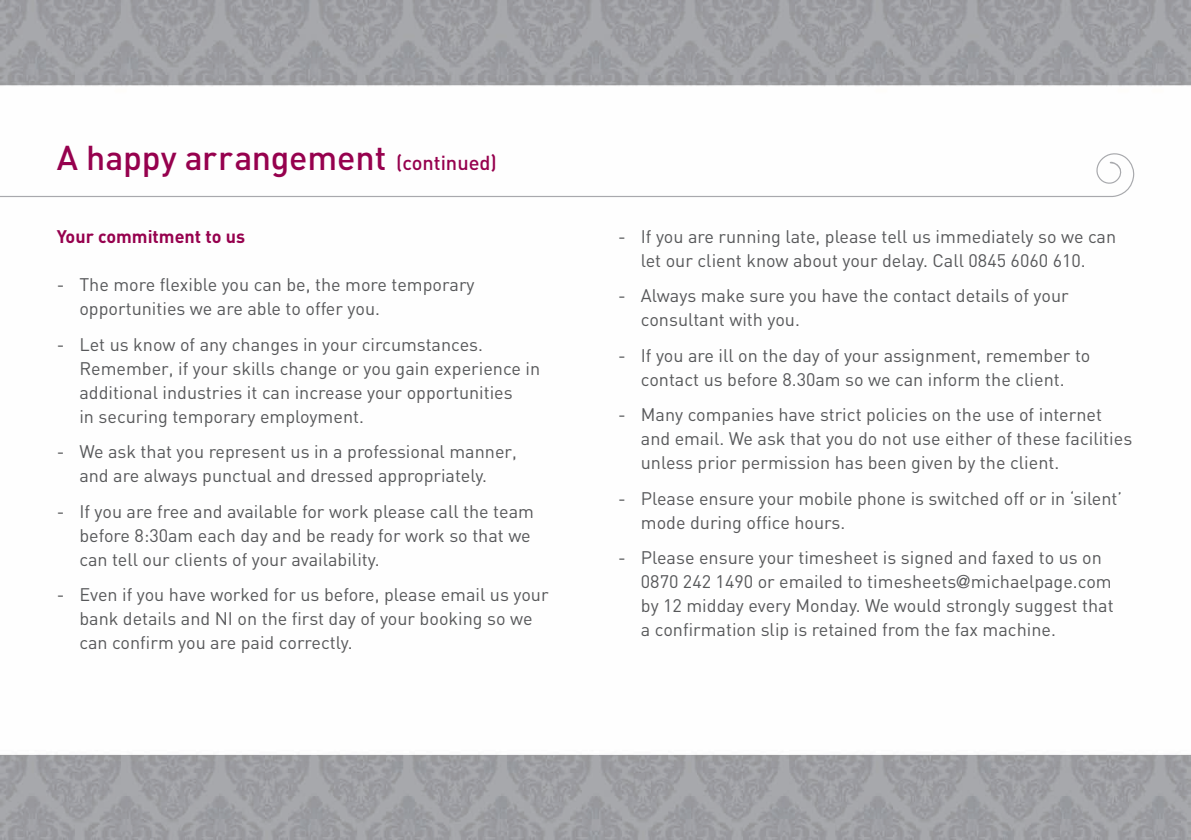
<style>
.page{position:relative;width:1191px;height:840px;background:#fff}
.page>*{position:absolute;margin:0;border:0;box-sizing:border-box;transform-origin:0 0}
.t1{font:500 34px "DIN";color:#96014e}
.t2{font:18px/24px "DIN";color:#57585a}
.t3{font:700 18px "DIN";color:#96014e}
.s1{font-size:20px}
.s2{font-family:"Helvetica Neue"}
</style>
<div class="page">
<img style="left:0;top:0;width:1190px;height:839px">
<svg style="left:0;top:152px;width:1134px;height:45px"></svg>
<svg style="left:1109px;top:161px;width:12px;height:14px"></svg>
<h1 class="t1" style="left:57px;top:136px;width:442px">A happy arrangement <span class="s1">(continued)</span></h1>
<p class="t3" style="left:57px;top:225px;width:190px">Your commitment to us</p>
<p class="t2" style="left:79px;top:272px;width:397px;text-indent:-23px">- The more flexible you can be, the more temporary opportunities we are able to offer you.</p>
<p class="t2" style="left:79px;top:332px;width:462px;text-indent:-23px">- Let us know of any changes in your circumstances.<br>Remember, if your skills change or you gain experience in additional industries it can increase your opportunities<br>in securing temporary employment.</p>
<p class="t2" style="left:57px;top:439px;width:462px;text-align:center">- We ask that you represent us in a professional manner, and are always punctual and dressed appropriately.</p>
<p class="t2" style="left:79px;top:498px;width:456px;text-indent:-23px">- If you are free and available for work please call the team before 8:30am each day and be ready for work so that we can tell our clients of your availability.</p>
<p class="t2" style="left:79px;top:582px;width:471px;text-indent:-23px">- Even if you have worked for us before, please email us your bank details and NI on the first day of your booking so we can confirm you are paid correctly.</p>
<p class="t2" style="left:618px;top:224px;width:499px;text-align:center">- If you are running late, please tell us immediately so we can let our client know about your delay. Call 0845 6060 610.</p>
<p class="t2" style="left:641px;top:283px;width:429px;text-indent:-23px">- Always make sure you have the contact details of your consultant with you.</p>
<p class="t2" style="left:618px;top:342px;width:474px;text-align:center">- If you are ill on the day of your assignment, remember to contact us before 8.30am so we can inform the client.</p>
<p class="t2" style="left:641px;top:402px;width:493px;text-indent:-23px">- Many companies have strict policies on the use of internet and email. We ask that you do not use either of these facilities unless prior permission has been given by the client.</p>
<p class="t2" style="left:641px;top:485px;width:483px;text-indent:-23px">- Please ensure your mobile phone is switched off or in ‘silent’ mode during office hours.</p>
<p class="t2" style="left:641px;top:544px;width:474px;text-indent:-23px">- Please ensure your timesheet is signed and faxed to us on 0870 242 1490 or emailed to timesheets<span class="s2">@</span>michaelpage.com by 12 midday every Monday. We would strongly suggest that a confirmation slip is retained from the fax machine.</p>
</div>
